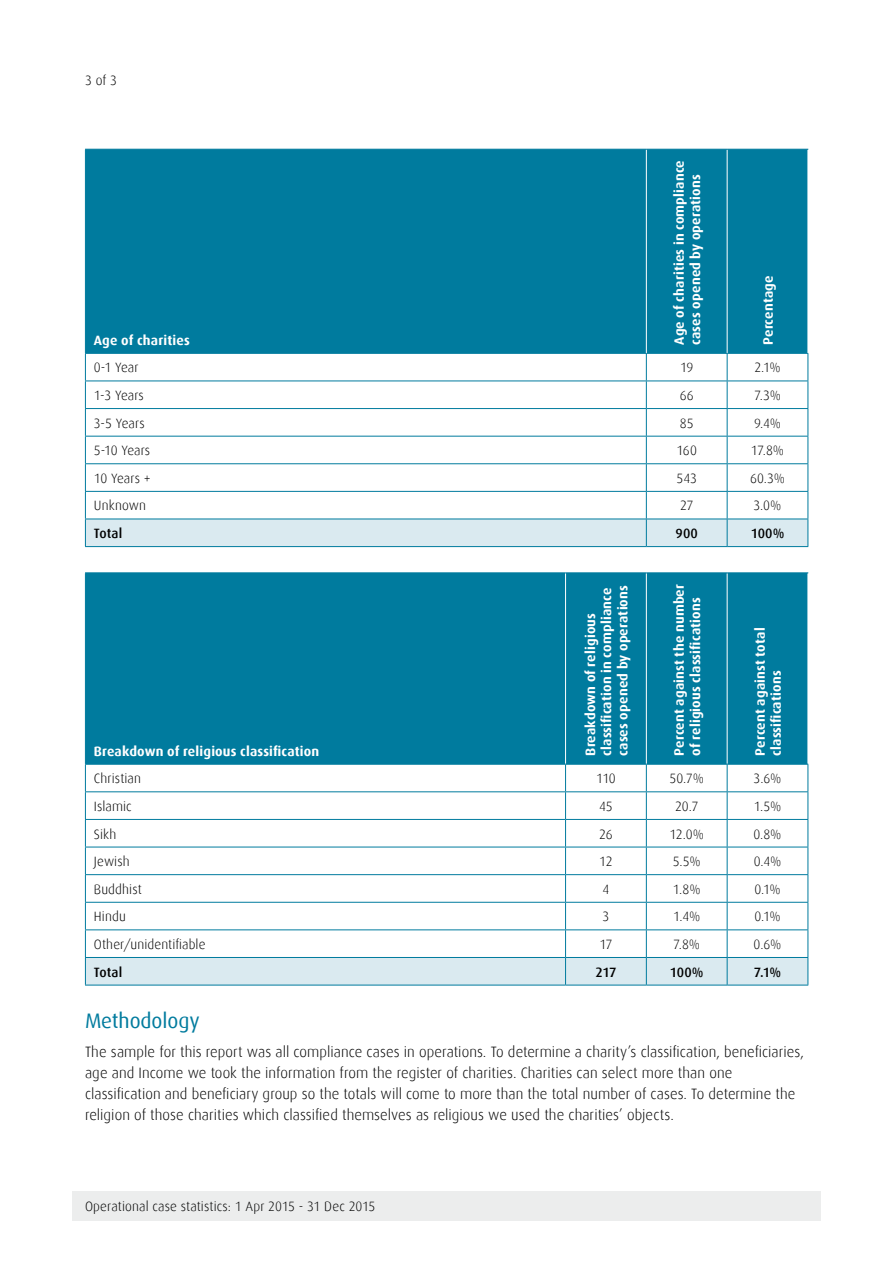
<style>
.page{position:relative;width:893px;height:1263px;background:#fff}
.page>*{position:absolute;margin:0;border:0;box-sizing:border-box;transform-origin:0 0}
.Heading_1{font:21px "Dax";letter-spacing:-.005em;color:#007b9e}
.Body_Text{font:300 15px/21px "Dax";letter-spacing:.005em;color:#000}
.Table_Header_-_Left{font:700 13.5px/16.2px "Dax";letter-spacing:.015em;color:#fff}
.Table_Text{font:300 13.5px "Dax";letter-spacing:.01em;color:#000}
.Table_Text_-_Centre{font:300 13.5px "Dax";letter-spacing:-.02em;color:#000}
.Table_Text_-_Centre-2{font:500 13.5px "Dax";letter-spacing:-.005em;color:#000}
.Table_Text-2{font:500 13.5px "Dax";letter-spacing:.005em;color:#000}
</style>
<div class="page">
<div style="left:72px;top:1191px;width:749px;height:29px;background:#eceded"></div>
<div style="left:86px;top:150px;width:721px;height:203px;background:#007b9e"></div>
<hr style="left:85px;top:353px;width:561px;height:1px;background:#007b9e">
<hr style="left:646px;top:353px;width:81px;height:1px;background:#007b9e">
<hr style="left:727px;top:353px;width:81px;height:1px;background:#007b9e">
<svg style="left:85px;top:354px;width:723px;height:192px"></svg>
<hr style="left:85px;top:546px;width:561px;height:1px;background:#007b9e">
<hr style="left:646px;top:546px;width:81px;height:1px;background:#007b9e">
<hr style="left:727px;top:546px;width:81px;height:1px;background:#007b9e">
<hr style="left:646px;top:150px;width:1px;height:203px;background:#fff">
<hr style="left:727px;top:150px;width:1px;height:203px;background:#fff">
<hr style="left:85px;top:149px;width:561px;height:1px;background:#007b9e">
<hr style="left:85px;top:150px;width:1px;height:203px;background:#007b9e">
<hr style="left:646px;top:149px;width:81px;height:1px;background:#007b9e">
<hr style="left:727px;top:149px;width:81px;height:1px;background:#007b9e">
<div style="left:86px;top:573px;width:721px;height:191px;background:#007b9e"></div>
<hr style="left:565px;top:573px;width:1px;height:191px;background:#fff">
<hr style="left:646px;top:573px;width:1px;height:191px;background:#fff">
<hr style="left:727px;top:573px;width:1px;height:191px;background:#fff">
<hr style="left:85px;top:572px;width:481px;height:1px;background:#007b9e">
<hr style="left:85px;top:573px;width:1px;height:191px;background:#007b9e">
<hr style="left:566px;top:572px;width:80px;height:1px;background:#007b9e">
<hr style="left:646px;top:572px;width:81px;height:1px;background:#007b9e">
<hr style="left:727px;top:572px;width:81px;height:1px;background:#007b9e">
<hr style="left:85px;top:764px;width:481px;height:1px;background:#007b9e">
<hr style="left:566px;top:764px;width:80px;height:1px;background:#007b9e">
<hr style="left:646px;top:764px;width:81px;height:1px;background:#007b9e">
<hr style="left:727px;top:764px;width:81px;height:1px;background:#007b9e">
<svg style="left:85px;top:765px;width:723px;height:220px"></svg>
<hr style="left:85px;top:985px;width:481px;height:1px;background:#007b9e">
<hr style="left:566px;top:985px;width:80px;height:1px;background:#007b9e">
<hr style="left:646px;top:985px;width:81px;height:1px;background:#007b9e">
<hr style="left:727px;top:985px;width:81px;height:1px;background:#007b9e">
<p class="Table_Text" style="left:85px;top:72px;width:34px">3 of 3</p>
<p class="Table_Header_-_Left" style="left:94px;top:332px;width:97px">Age of charities</p>
<p class="Table_Header_-_Left" style="left:671px;top:345px;width:186px;rotate:-90deg">Age of charities in compliance cases opened by operations</p>
<p class="Table_Header_-_Left" style="left:760px;top:345px;width:71px;rotate:-90deg">Percentage</p>
<p class="Table_Text" style="left:94px;top:360px;width:46px">0-1 Year</p>
<p class="Table_Text_-_Centre" style="left:680px;top:360px;width:15px">19</p>
<p class="Table_Text_-_Centre" style="left:754px;top:360px;width:28px">2.1%</p>
<p class="Table_Text" style="left:94px;top:388px;width:51px">1-3 Years</p>
<p class="Table_Text_-_Centre" style="left:680px;top:388px;width:15px">66</p>
<p class="Table_Text_-_Centre" style="left:754px;top:388px;width:28px">7.3%</p>
<p class="Table_Text" style="left:94px;top:416px;width:52px">3-5 Years</p>
<p class="Table_Text_-_Centre" style="left:680px;top:416px;width:15px">85</p>
<p class="Table_Text_-_Centre" style="left:754px;top:416px;width:28px">9.4%</p>
<p class="Table_Text" style="left:94px;top:443px;width:58px">5-10 Years</p>
<p class="Table_Text_-_Centre" style="left:677px;top:443px;width:22px">160</p>
<p class="Table_Text_-_Centre" style="left:751px;top:443px;width:35px">17.8%</p>
<p class="Table_Text" style="left:94px;top:471px;width:58px">10 Years +</p>
<p class="Table_Text_-_Centre" style="left:676px;top:471px;width:22px">543</p>
<p class="Table_Text_-_Centre" style="left:750px;top:471px;width:37px">60.3%</p>
<p class="Table_Text" style="left:94px;top:498px;width:54px">Unknown</p>
<p class="Table_Text_-_Centre" style="left:680px;top:498px;width:15px">27</p>
<p class="Table_Text_-_Centre" style="left:753px;top:498px;width:30px">3.0%</p>
<p class="Table_Text-2" style="left:94px;top:526px;width:30px">Total</p>
<p class="Table_Text_-_Centre-2" style="left:675px;top:526px;width:24px">900</p>
<p class="Table_Text_-_Centre-2" style="left:751px;top:526px;width:35px">100%</p>
<p class="Table_Header_-_Left" style="left:94px;top:743px;width:227px">Breakdown of religious classification</p>
<p class="Table_Header_-_Left" style="left:582px;top:756px;width:172px;rotate:-90deg">Breakdown of religious classification in compliance cases opened by operations</p>
<p class="Table_Header_-_Left" style="left:671px;top:756px;width:173px;rotate:-90deg">Percent against the number of religious classifications</p>
<p class="Table_Header_-_Left" style="left:752px;top:756px;width:130px;rotate:-90deg">Percent against total classifications</p>
<p class="Table_Text" style="left:94px;top:771px;width:49px">Christian</p>
<p class="Table_Text_-_Centre" style="left:596px;top:771px;width:21px">110</p>
<p class="Table_Text_-_Centre" style="left:669px;top:771px;width:36px">50.7%</p>
<p class="Table_Text_-_Centre" style="left:754px;top:771px;width:29px">3.6%</p>
<p class="Table_Text" style="left:94px;top:799px;width:39px">Islamic</p>
<p class="Table_Text_-_Centre" style="left:599px;top:799px;width:15px">45</p>
<p class="Table_Text_-_Centre" style="left:675px;top:799px;width:25px">20.7</p>
<p class="Table_Text_-_Centre" style="left:754px;top:799px;width:29px">1.5%</p>
<p class="Table_Text" style="left:94px;top:826px;width:24px">Sikh</p>
<p class="Table_Text_-_Centre" style="left:599px;top:826px;width:15px">26</p>
<p class="Table_Text_-_Centre" style="left:669px;top:826px;width:36px">12.0%</p>
<p class="Table_Text_-_Centre" style="left:753px;top:826px;width:30px">0.8%</p>
<p class="Table_Text" style="left:94px;top:854px;width:37px">Jewish</p>
<p class="Table_Text_-_Centre" style="left:599px;top:854px;width:15px">12</p>
<p class="Table_Text_-_Centre" style="left:673px;top:854px;width:29px">5.5%</p>
<p class="Table_Text_-_Centre" style="left:754px;top:854px;width:29px">0.4%</p>
<p class="Table_Text" style="left:94px;top:882px;width:49px">Buddhist</p>
<p class="Table_Text_-_Centre" style="left:602px;top:882px;width:8px">4</p>
<p class="Table_Text_-_Centre" style="left:673px;top:882px;width:29px">1.8%</p>
<p class="Table_Text_-_Centre" style="left:754px;top:882px;width:28px">0.1%</p>
<p class="Table_Text" style="left:94px;top:909px;width:33px">Hindu</p>
<p class="Table_Text_-_Centre" style="left:602px;top:909px;width:8px">3</p>
<p class="Table_Text_-_Centre" style="left:673px;top:909px;width:29px">1.4%</p>
<p class="Table_Text_-_Centre" style="left:754px;top:909px;width:28px">0.1%</p>
<p class="Table_Text" style="left:94px;top:937px;width:113px">Other/unidentifiable</p>
<p class="Table_Text_-_Centre" style="left:599px;top:937px;width:15px">17</p>
<p class="Table_Text_-_Centre" style="left:673px;top:937px;width:29px">7.8%</p>
<p class="Table_Text_-_Centre" style="left:754px;top:937px;width:29px">0.6%</p>
<p class="Table_Text-2" style="left:94px;top:964px;width:30px">Total</p>
<p class="Table_Text_-_Centre-2" style="left:595px;top:964px;width:23px">217</p>
<p class="Table_Text_-_Centre-2" style="left:670px;top:964px;width:35px">100%</p>
<p class="Table_Text_-_Centre-2" style="left:754px;top:964px;width:29px">7.1%</p>
<p class="Heading_1" style="left:85px;top:1009px;width:116px">Methodology</p>
<p class="Body_Text" style="left:85px;top:1042px;width:720px">The sample for this report was all compliance cases in operations. To determine a charity’s classification, beneficiaries, age and Income we took the information from the register of charities. Charities can select more than one classification and beneficiary group so the totals will come to more than the total number of cases. To determine the religion of those charities which classified themselves as religious we used the charities’ objects.</p>
<p class="Table_Text" style="left:85px;top:1199px;width:292px">Operational case statistics: 1 Apr 2015 - 31 Dec 2015</p>
</div>
